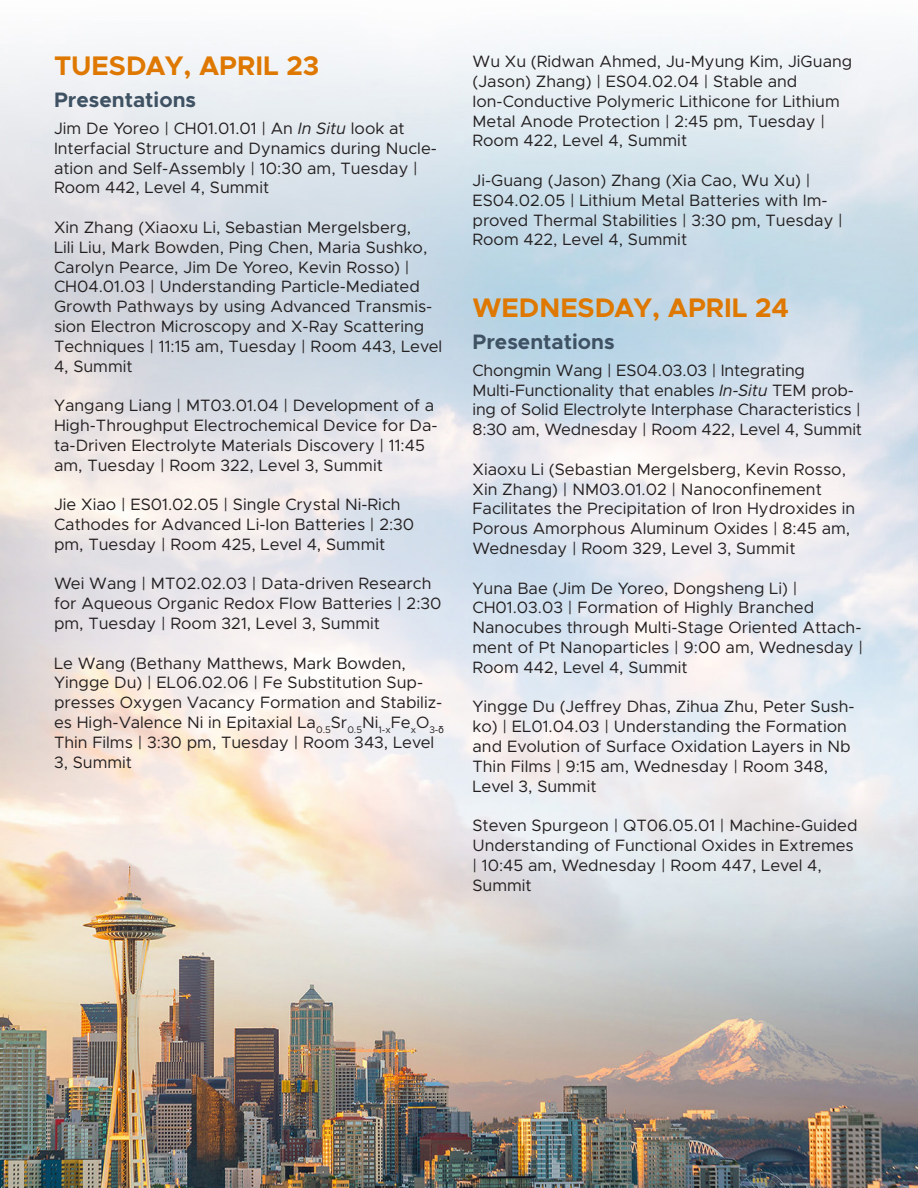
<style>
.page{position:relative;width:918px;height:1188px;background:#fff}
.page>*{position:absolute;margin:0;border:0;box-sizing:border-box;transform-origin:0 0}
.t1{font:700 27px "Metropolis";color:#de7800}
.t2{font:700 21px "Metropolis";color:#3f5263}
.t3{font:16.5px/19.8px "Metropolis";color:#231f20}
.s1{font-style:italic}
</style>
<div class="page">
<img style="left:0;top:35px;width:918px;height:1153px">
<p class="t1" style="left:54px;top:49px;width:267px">TUESDAY, APRIL 23</p>
<p class="t2" style="left:54px;top:87px;width:144px">Presentations</p>
<p class="t3" style="left:54px;top:118px;width:385px">Jim De Yoreo | CH01.01.01 | An <span class="s1">In Situ</span> look at Interfacial Structure and Dynamics during Nucle&shy;ation and Self-Assembly | 10:30 am, Tuesday | Room 442, Level 4, Summit</p>
<p class="t3" style="left:54px;top:217px;width:390px">Xin Zhang (Xiaoxu Li, Sebastian Mergelsberg,<br>Lili Liu, Mark Bowden, Ping Chen, Maria Sushko, Carolyn Pearce, Jim De Yoreo, Kevin Rosso) | CH04.01.03 | Understanding Particle-Mediated Growth Pathways by using Advanced Transmis&shy;sion Electron Microscopy and X-Ray Scattering Techniques | 11:15 am, Tuesday | Room 443, Level 4, Summit</p>
<p class="t3" style="left:54px;top:396px;width:385px">Yangang Liang | MT03.01.04 | Development of a High-Throughput Electrochemical Device for Da&shy;ta-Driven Electrolyte Materials Discovery | 11:45 am, Tuesday | Room 322, Level 3, Summit</p>
<p class="t3" style="left:54px;top:495px;width:362px">Jie Xiao | ES01.02.05 | Single Crystal Ni-Rich<br>Cathodes for Advanced Li-Ion Batteries | 2:30 pm, Tuesday | Room 425, Level 4, Summit</p>
<p class="t3" style="left:54px;top:574px;width:389px">Wei Wang | MT02.02.03 | Data-driven Research for Aqueous Organic Redox Flow Batteries | 2:30 pm, Tuesday | Room 321, Level 3, Summit</p>
<p class="t3" style="left:54px;top:653px;width:391px">Le Wang (Bethany Matthews, Mark Bowden, Yingge Du) | EL06.02.06 | Fe Substitution Sup&shy;presses Oxygen Vacancy Formation and Stabiliz&shy;es High-Valence Ni in Epitaxial La<sub>0.5</sub>Sr<sub>0.5</sub>Ni<sub>1-x</sub>Fe<sub>x</sub>O<sub>3-</sub><sub>δ </sub>Thin Films | 3:30 pm, Tuesday | Room 343, Level 3, Summit</p>
<p class="t3" style="left:472px;top:52px;width:381px">Wu Xu (Ridwan Ahmed, Ju-Myung Kim, JiGuang (Jason) Zhang) | ES04.02.04 | Stable and Ion-Conductive Polymeric Lithicone for Lithium Metal Anode Protection | 2:45 pm, Tuesday | Room 422, Level 4, Summit</p>
<p class="t3" style="left:472px;top:170px;width:372px">Ji-Guang (Jason) Zhang (Xia Cao, Wu Xu) | ES04.02.05 | Lithium Metal Batteries with Im&shy;proved Thermal Stabilities | 3:30 pm, Tuesday | Room 422, Level 4, Summit</p>
<p class="t1" style="left:472px;top:291px;width:318px">WEDNESDAY, APRIL 24</p>
<p class="t2" style="left:472px;top:329px;width:144px">Presentations</p>
<p class="t3" style="left:472px;top:360px;width:391px">Chongmin Wang | ES04.03.03 | Integrating Multi-Functionality that enables <span class="s1">In-Situ</span> TEM prob&shy;ing of Solid Electrolyte Interphase Characteristics | 8:30 am, Wednesday | Room 422, Level 4, Summit</p>
<p class="t3" style="left:472px;top:459px;width:384px">Xiaoxu Li (Sebastian Mergelsberg, Kevin Rosso, Xin Zhang) | NM03.01.02 | Nanoconfinement Facilitates the Precipitation of Iron Hydroxides in Porous Amorphous Aluminum Oxides | 8:45 am, Wednesday | Room 329, Level 3, Summit</p>
<p class="t3" style="left:472px;top:578px;width:392px">Yuna Bae (Jim De Yoreo, Dongsheng Li) | CH01.03.03 | Formation of Highly Branched Nanocubes through Multi-Stage Oriented Attach&shy;ment of Pt Nanoparticles | 9:00 am, Wednesday | Room 442, Level 4, Summit</p>
<p class="t3" style="left:472px;top:697px;width:384px">Yingge Du (Jeffrey Dhas, Zihua Zhu, Peter Sush&shy;ko) | EL01.04.03 | Understanding the Formation and Evolution of Surface Oxidation Layers in Nb Thin Films | 9:15 am, Wednesday | Room 348, Level 3, Summit</p>
<p class="t3" style="left:472px;top:816px;width:387px">Steven Spurgeon | QT06.05.01 | Machine-Guided Understanding of Functional Oxides in Extremes | 10:45 am, Wednesday | Room 447, Level 4, Summit</p>
</div>
